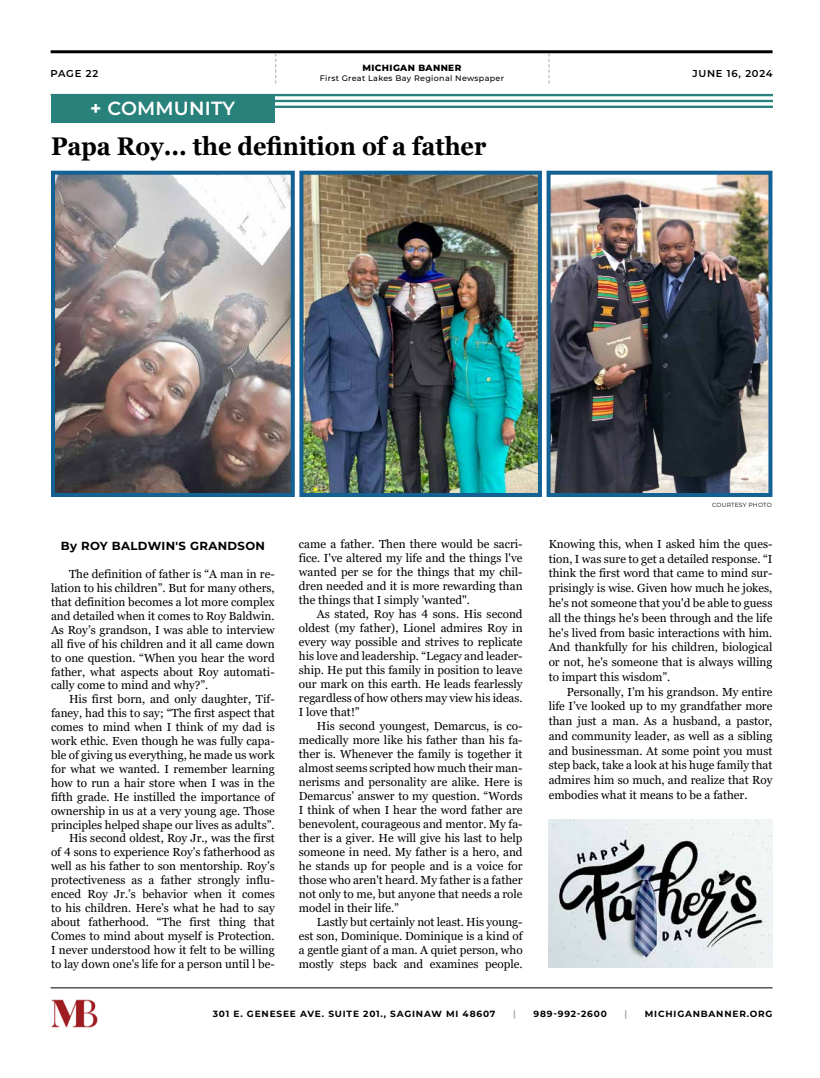
<style>
.page{position:relative;width:820px;height:1078px;background:#fff}
.page>*{position:absolute;margin:0;border:0;box-sizing:border-box;transform-origin:0 0}
.t1{font:700 25.5px "Georgia";color:#000;scale:.92 1}
.t2{font:600 19px "Montserrat";letter-spacing:.01em;color:#fff}
.t3{font:11.7px/13.9px "Georgia";color:#000101;text-align:justify}
.t4{font:700 11.7px "Montserrat";letter-spacing:.03em;color:#000}
.t5{font:600 10px "Montserrat";letter-spacing:.075em;color:#000101}
.t6{font:700 9px "Montserrat";letter-spacing:.09em;color:#000}
.t7{font:800 9px "Montserrat";letter-spacing:.04em;color:#000101}
.t8{font:700 9px "Montserrat";color:#aaaaab}
.t9{font:500 8px "Montserrat";letter-spacing:.04em;color:#000101}
.t10{font:6px "Montserrat";letter-spacing:.02em;color:#000}
.s1{font-weight:700}
</style>
<div class="page">
<hr style="left:51px;top:50px;width:721px;height:3px;background:#000">
<svg style="left:548px;top:53px;width:1px;height:31px"></svg>
<svg style="left:275px;top:53px;width:1px;height:31px"></svg>
<hr style="left:51px;top:987px;width:721px;height:1px;background:#000">
<img style="left:51px;top:999px;width:47px;height:29px">
<hr style="left:51px;top:94px;width:721px;height:2px;background:#28817b">
<hr style="left:51px;top:100px;width:721px;height:2px;background:#28817b">
<hr style="left:51px;top:106px;width:721px;height:2px;background:#28817b">
<div style="left:51px;top:95px;width:223px;height:27px;background:#28817b"></div>
<img style="left:56px;top:176px;width:234px;height:316px">
<div style="left:51px;top:171px;width:244px;height:326px;border:4px solid #136195"></div>
<img style="left:304px;top:176px;width:232px;height:316px">
<div style="left:299px;top:171px;width:242px;height:326px;border:4px solid #136195"></div>
<img style="left:551px;top:176px;width:216px;height:316px">
<div style="left:546px;top:171px;width:226px;height:326px;border:4px solid #136195"></div>
<img style="left:548px;top:819px;width:224px;height:148px">
<p class="t5" style="left:51px;top:66px;width:49px">PAGE 22</p>
<h2 class="t2" style="left:90px;top:95px;width:146px"><span class="s1">+</span> COMMUNITY</h2>
<p class="t7" style="left:362px;top:62px;width:100px">MICHIGAN BANNER</p>
<p class="t9" style="left:320px;top:73px;width:186px">First Great Lakes Bay Regional Newspaper</p>
<h1 class="t1" style="left:51px;top:129px;width:474px">Papa Roy... the definition of a father</h1>
<p class="t5" style="left:692px;top:66px;width:82px">JUNE 16, 2024</p>
<p class="t4" style="left:61px;top:537px;width:206px">By ROY BALDWIN'S GRANDSON</p>
<p class="t3" style="left:51px;top:567px;width:225px;text-indent:18px">The definition of father is “A man in re&shy;lation to his children”. But for many others, that definition becomes a lot more complex and detailed when it comes to Roy Baldwin.<br>As Roy’s grandson, I was able to interview all five of his children and it all came down to one question. “When you hear the word father, what aspects about Roy automati&shy;cally come to mind and why?”.</p>
<p class="t3" style="left:51px;top:692px;width:225px;text-align:right">His first born, and only daughter, Tif&shy;faney, had this to say; “The first aspect that comes to mind when I think of my dad is work ethic. Even though he was fully capa&shy;ble of giving us everything, he made us work for what we wanted. I remember learning how to run a hair store when I was in the fifth grade. He instilled the importance of ownership in us at a very young age. Those principles helped shape our lives as adults”.<br>His second oldest, Roy Jr., was the first<br>of 4 sons to experience Roy’s fatherhood as well as his father to son mentorship. Roy’s protectiveness as a father strongly influ&shy;enced Roy Jr.’s behavior when it comes to his children. Here’s what he had to say about fatherhood. “The first thing that Comes to mind about myself is Protection.<br>I never understood how it felt to be willing to lay down one's life for a person until l be-</p>
<p class="t3" style="left:299px;top:537px;width:225px">came a father. Then there would be sacri&shy;fice. I've altered my life and the things l've wanted per se for the things that my chil&shy;dren needed and it is more rewarding than the things that I simply 'wanted".</p>
<p class="t3" style="left:299px;top:607px;width:225px;text-indent:18px">As stated, Roy has 4 sons. His second oldest (my father), Lionel admires Roy in every way possible and strives to replicate his love and leadership. “Legacy and leader&shy;ship. He put this family in position to leave our mark on this earth. He leads fearlessly regardless of how others may view his ideas.<br>I love that!”</p>
<p class="t3" style="left:299px;top:718px;width:225px;text-indent:18px">His second youngest, Demarcus, is co&shy;medically more like his father than his fa&shy;ther is. Whenever the family is together it almost seems scripted how much their man&shy;nerisms and personality are alike. Here is Demarcus’ answer to my question. “Words I think of when I hear the word father are benevolent, courageous and mentor. My fa&shy;ther is a giver. He will give his last to help someone in need. My father is a hero, and he stands up for people and is a voice for those who aren't heard. My father is a father not only to me, but anyone that needs a role model in their life.”</p>
<p class="t3" style="left:299px;top:914px;width:225px;text-indent:18px">Lastly but certainly not least. His young&shy;est son, Dominique. Dominique is a kind of a gentle giant of a man. A quiet person, who mostly steps back and examines people.</p>
<p class="t10" style="left:711px;top:500px;width:61px">COURTESY PHOTO</p>
<p class="t3" style="left:548px;top:536px;width:225px;line-height:14.8px">Knowing this, when I asked him the ques&shy;tion, I was sure to get a detailed response. “I think the first word that came to mind sur&shy;prisingly is wise. Given how much he jokes, he's not someone that you'd be able to guess all the things he's been through and the life he's lived from basic interactions with him.<br>And thankfully for his children, biological or not, he's someone that is always willing to impart this wisdom”.</p>
<p class="t3" style="left:548px;top:684px;width:225px;line-height:14.8px;text-indent:18px">Personally, I’m his grandson. My entire life I’ve looked up to my grandfather more than just a man. As a husband, a pastor, and community leader, as well as a sibling and businessman. At some point you must step back, take a look at his huge family that admires him so much, and realize that Roy embodies what it means to be a father.</p>
<p class="t6" style="left:213px;top:1006px;width:284px">301 E. GENESEE AVE. SUITE 201., SAGINAW MI 48607</p>
<p class="t8" style="left:513px;top:1006px;width:4px">|</p>
<p class="t6" style="left:533px;top:1006px;width:75px">989-992-2600</p>
<p class="t8" style="left:624px;top:1006px;width:4px">|</p>
<p class="t6" style="left:644px;top:1006px;width:129px">MICHIGANBANNER.ORG</p>
</div>
